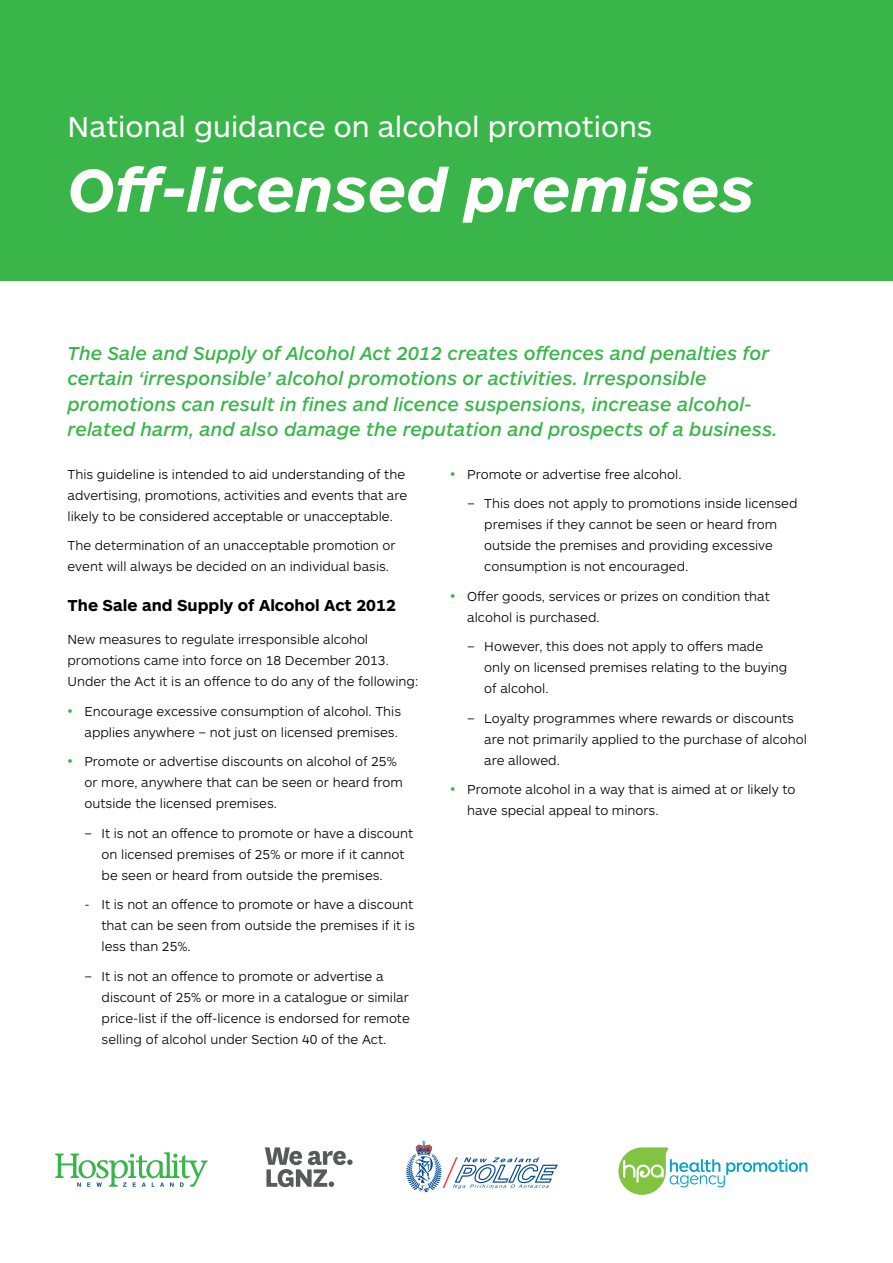
<style>
.page{position:relative;width:893px;height:1263px;background:#fff}
.page>*{position:absolute;margin:0;border:0;box-sizing:border-box;transform-origin:0 0}
.t1{font:italic 700 63px "ARS Maquette Pro";color:#fff}
.t2{font:30px "ARS Maquette Pro";color:#fff}
.t3{font:italic 500 19.5px/25.5px "ARS Maquette Pro";color:#39b54a}
.t4{font:700 16.5px "ARS Maquette Pro";color:#000}
.t5{font:300 13.5px/21px "ARS Maquette Pro";color:#000}
.s1{font-size:15px;color:#39b54a}
</style>
<div class="page">
<div style="left:0;top:0;width:893px;height:281px;background:#39b54a"></div>
<svg style="left:618px;top:1147px;width:189px;height:48px"></svg>
<svg style="left:55px;top:1152px;width:153px;height:35px"></svg>
<svg style="left:265px;top:1147px;width:88px;height:40px"></svg>
<svg style="left:406px;top:1140px;width:152px;height:52px"></svg>
<h2 class="t2" style="left:68px;top:107px;width:586px">National guidance on alcohol promotions</h2>
<h1 class="t1" style="left:68px;top:149px;width:688px">Off-licensed premises</h1>
<p class="t3" style="left:68px;top:339px;width:711px">The Sale and Supply of Alcohol Act 2012 creates offences and penalties for certain ‘irresponsible’ alcohol promotions or activities. Irresponsible promotions can result in fines and licence suspensions, increase alcohol&shy;related harm, and also damage the reputation and prospects of a business.</p>
<p class="t5" style="left:68px;top:463px;width:341px">This guideline is intended to aid understanding of the advertising, promotions, activities and events that are likely to be considered acceptable or unacceptable.</p>
<p class="t5" style="left:68px;top:534px;width:330px">The determination of an unacceptable promotion or event will always be decided on an individual basis.</p>
<p class="t4" style="left:68px;top:594px;width:330px">The Sale and Supply of Alcohol Act 2012</p>
<p class="t5" style="left:68px;top:629px;width:353px">New measures to regulate irresponsible alcohol promotions came into force on 18 December 2013.<br>Under the Act it is an offence to do any of the following:</p>
<p class="t5" style="left:68px;top:700px;width:335px;text-align:right"><span class="s1">•</span> Encourage excessive consumption of alcohol. This applies anywhere – not just on licensed premises.</p>
<p class="t5" style="left:85px;top:751px;width:320px;text-indent:-17px"><span class="s1">•</span> Promote or advertise discounts on alcohol of 25% or more, anywhere that can be seen or heard from outside the licensed premises.</p>
<p class="t5" style="left:102px;top:822px;width:313px;text-indent:-17px">– It is not an offence to promote or have a discount on licensed premises of 25% or more if it cannot be seen or heard from outside the premises.</p>
<p class="t5" style="left:102px;top:894px;width:315px;text-indent:-17px">- It is not an offence to promote or have a discount that can be seen from outside the premises if it is less than 25%.</p>
<p class="t5" style="left:102px;top:965px;width:310px;text-indent:-17px">– It is not an offence to promote or advertise a discount of 25% or more in a catalogue or similar price-list if the off-licence is endorsed for remote selling of alcohol under Section 40 of the Act.</p>
<p class="t5" style="left:450px;top:463px;width:233px"><span class="s1">•</span> Promote or advertise free alcohol.</p>
<p class="t5" style="left:484px;top:492px;width:315px;text-indent:-17px">– This does not apply to promotions inside licensed premises if they cannot be seen or heard from outside the premises and providing excessive consumption is not encouraged.</p>
<p class="t5" style="left:467px;top:585px;width:304px;text-indent:-17px"><span class="s1">•</span> Offer goods, services or prizes on condition that alcohol is purchased.</p>
<p class="t5" style="left:484px;top:635px;width:305px;text-indent:-17px">– However, this does not apply to offers made only on licensed premises relating to the buying of alcohol.</p>
<p class="t5" style="left:484px;top:707px;width:324px;text-indent:-17px">– Loyalty programmes where rewards or discounts are not primarily applied to the purchase of alcohol are allowed.</p>
<p class="t5" style="left:467px;top:778px;width:330px;text-indent:-17px"><span class="s1">•</span> Promote alcohol in a way that is aimed at or likely to have special appeal to minors.</p>
</div>
